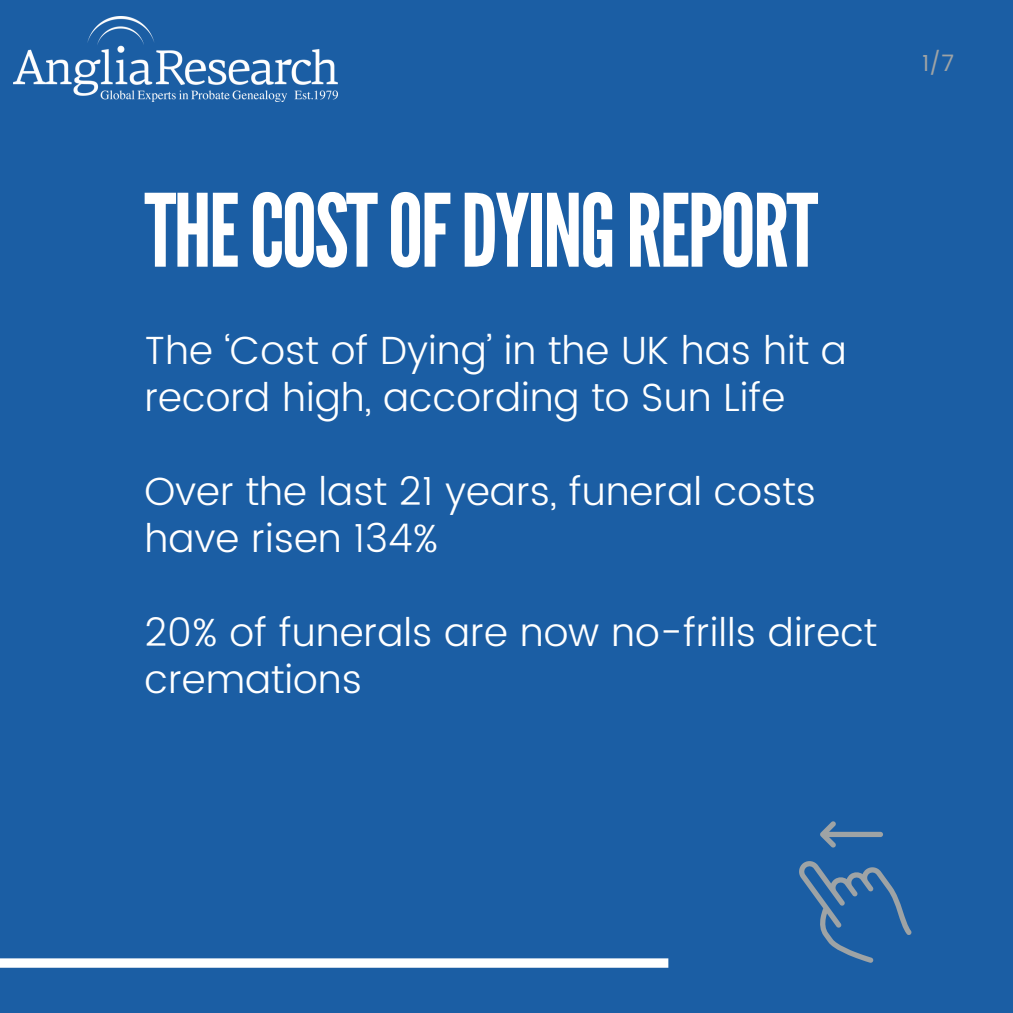
<style>
.page{position:relative;width:1013px;height:1013px;background:#fff}
.page>*{position:absolute;margin:0;border:0;box-sizing:border-box;transform-origin:0 0}
.t1{font:100.62px "League Gothic";letter-spacing:-.03em;color:#fff}
.t2{font:300 39.38px/46.9px "Poppins";color:#fff}
.t3{font:22.5px "Poppins";color:#9ea3a5}
</style>
<div class="page">
<div style="left:0;top:0;width:1012px;height:1012px;background:#1b5ea4"></div>
<svg style="left:799px;top:861px;width:112px;height:102px"></svg>
<svg style="left:820px;top:821px;width:63px;height:26px"></svg>
<div style="left:0;top:958px;width:668px;height:9px;background:#fff"></div>
<img style="left:13px;top:16px;width:325px;height:86px">
<h2 class="t1" style="left:144px;top:172px;width:675px">THECOSTOFDYINGREPORT</h2>
<p class="t2" style="left:144px;top:327px;width:704px">The ‘Cost of Dying’ in the UK has hit a record high, according to Sun Life</p>
<p class="t2" style="left:144px;top:468px;width:673px">Over the last 21 years, funeral costs have risen 134%</p>
<h2 class="t2" style="left:144px;top:608px;width:734px">20% of funerals are now no-frills direct cremations</h2>
<h2 class="t3" style="left:922px;top:50px;width:33px">1/7</h2>
</div>
